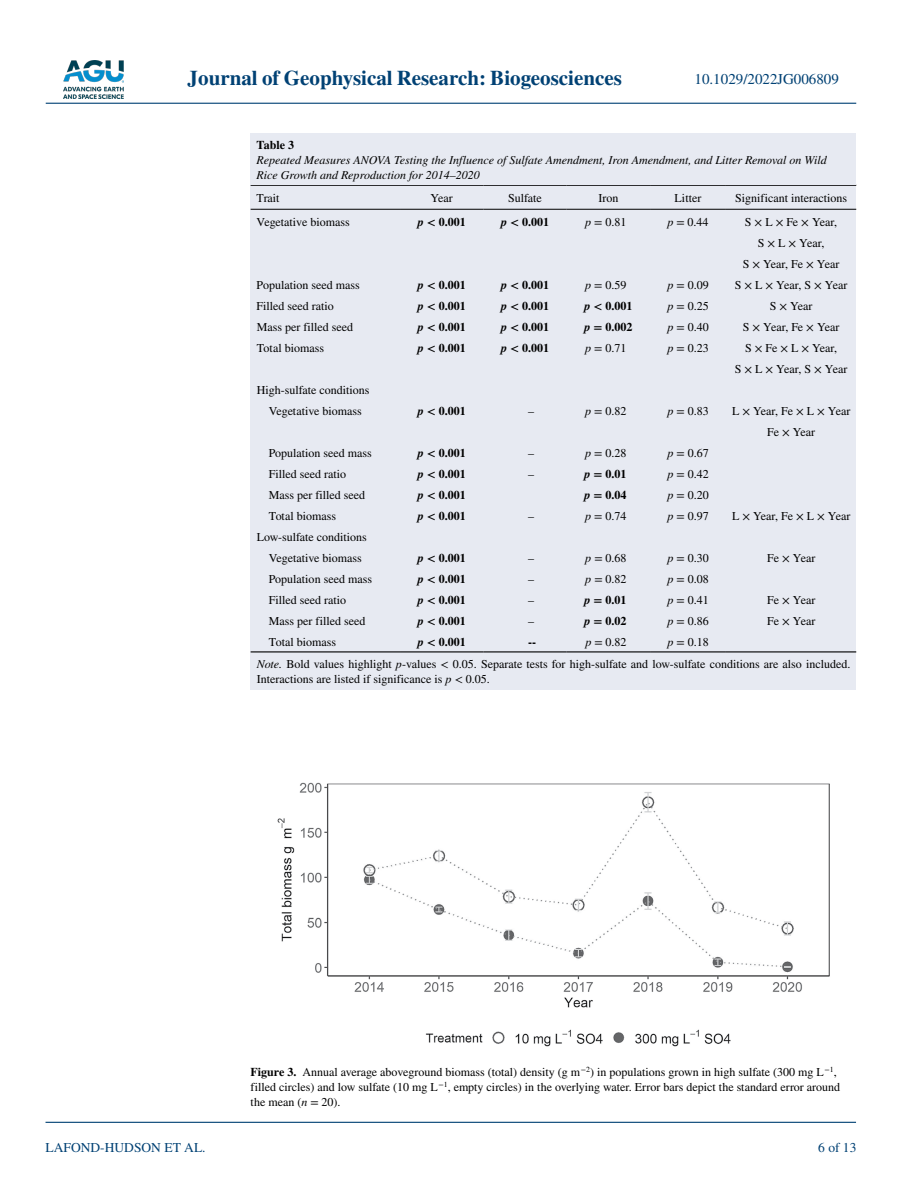
<style>
.page{position:relative;width:902px;height:1183px;background:#fff}
.page>*{position:absolute;margin:0;border:0;box-sizing:border-box;transform-origin:0 0}
.t1{font:700 21px "STIX";color:#004174}
.t2{font:15px "STIX";color:#004174}
.t3{font:13.5px "STIX";color:#004174}
.t4{font:12px/21px "STIX";color:#000;text-align:center}
.t5{font:700 12px "STIX";color:#000}
.t6{font:italic 12px/15px "STIX";color:#000}
.s1{font-style:italic}
.s2{font-weight:700}
</style>
<div class="page">
<img style="left:63px;top:60px;width:60px;height:39px">
<hr style="left:46px;top:103px;width:810px;height:1px;background:#004174">
<hr style="left:45px;top:1121px;width:810px;height:1px;background:#004174">
<div style="left:250px;top:185px;width:606px;height:504px;background:#e7eaf2"></div>
<hr style="left:250px;top:185px;width:150px;height:1px;background:#000">
<hr style="left:250px;top:209px;width:150px;height:1px;background:#000">
<hr style="left:400px;top:185px;width:83px;height:1px;background:#000">
<hr style="left:400px;top:209px;width:83px;height:1px;background:#000">
<hr style="left:483px;top:185px;width:83px;height:1px;background:#000">
<hr style="left:483px;top:209px;width:83px;height:1px;background:#000">
<hr style="left:566px;top:185px;width:84px;height:1px;background:#000">
<hr style="left:566px;top:209px;width:84px;height:1px;background:#000">
<hr style="left:650px;top:185px;width:75px;height:1px;background:#000">
<hr style="left:650px;top:209px;width:75px;height:1px;background:#000">
<hr style="left:725px;top:185px;width:131px;height:1px;background:#000">
<hr style="left:725px;top:209px;width:131px;height:1px;background:#000">
<hr style="left:250px;top:651px;width:150px;height:1px;background:#000">
<hr style="left:400px;top:651px;width:83px;height:1px;background:#000">
<hr style="left:483px;top:651px;width:83px;height:1px;background:#000">
<hr style="left:566px;top:651px;width:84px;height:1px;background:#000">
<hr style="left:650px;top:651px;width:75px;height:1px;background:#000">
<hr style="left:725px;top:651px;width:131px;height:1px;background:#000">
<div style="left:250px;top:134px;width:606px;height:51px;background:#e7eaf2"></div>
<img style="left:277px;top:782px;width:553px;height:265px">
<h1 class="t1" style="left:188px;top:66px;width:435px">Journal of Geophysical Research: Biogeosciences</h1>
<p class="t2" style="left:694px;top:69px;width:146px">10.1029/2022JG006809</p>
<p class="t5" style="left:256px;top:137px;width:39px">Table 3</p>
<p class="t6" style="left:256px;top:152px;width:571px">Repeated Measures ANOVA Testing the Influence of Sulfate Amendment, Iron Amendment, and Litter Removal on Wild<br>Rice Growth and Reproduction for 2014–2020</p>
<p class="t4" style="left:256px;top:188px;width:25px">Trait</p>
<p class="t4" style="left:430px;top:188px;width:24px">Year</p>
<p class="t4" style="left:508px;top:188px;width:35px">Sulfate</p>
<p class="t4" style="left:598px;top:188px;width:21px">Iron</p>
<p class="t4" style="left:674px;top:188px;width:28px">Litter</p>
<p class="t4" style="left:735px;top:188px;width:113px">Significant interactions</p>
<p class="t4" style="left:256px;top:212px;width:95px">Vegetative biomass</p>
<p class="t5" style="left:417px;top:214px;width:49px"><span class="s1">p</span> &lt; 0.001</p>
<p class="t5" style="left:501px;top:214px;width:49px"><span class="s1">p</span> &lt; 0.001</p>
<p class="t4" style="left:585px;top:212px;width:43px"><span class="s1">p</span> = 0.81</p>
<p class="t4" style="left:667px;top:212px;width:43px"><span class="s1">p</span> = 0.44</p>
<p class="t4" style="left:742px;top:212px;width:98px">S × L × Fe × Year,<br>S × L × Year,<br>S × Year, Fe × Year</p>
<p class="t4" style="left:256px;top:275px;width:105px">Population seed mass</p>
<p class="t5" style="left:417px;top:277px;width:49px"><span class="s1">p</span> &lt; 0.001</p>
<p class="t5" style="left:501px;top:277px;width:49px"><span class="s1">p</span> &lt; 0.001</p>
<p class="t4" style="left:585px;top:275px;width:43px"><span class="s1">p</span> = 0.59</p>
<p class="t4" style="left:667px;top:275px;width:43px"><span class="s1">p</span> = 0.09</p>
<p class="t4" style="left:734px;top:275px;width:114px">S × L × Year, S × Year</p>
<p class="t4" style="left:256px;top:296px;width:79px">Filled seed ratio</p>
<p class="t5" style="left:417px;top:298px;width:49px"><span class="s1">p</span> &lt; 0.001</p>
<p class="t5" style="left:501px;top:298px;width:49px"><span class="s1">p</span> &lt; 0.001</p>
<p class="t5" style="left:584px;top:298px;width:49px"><span class="s1">p</span> &lt; 0.001</p>
<p class="t4" style="left:667px;top:296px;width:43px"><span class="s1">p</span> = 0.25</p>
<p class="t4" style="left:769px;top:296px;width:44px">S × Year</p>
<p class="t4" style="left:257px;top:317px;width:98px">Mass per filled seed</p>
<p class="t5" style="left:417px;top:319px;width:49px"><span class="s1">p</span> &lt; 0.001</p>
<p class="t5" style="left:501px;top:319px;width:49px"><span class="s1">p</span> &lt; 0.001</p>
<p class="t5" style="left:584px;top:319px;width:49px"><span class="s1">p</span> = 0.002</p>
<p class="t4" style="left:667px;top:317px;width:43px"><span class="s1">p</span> = 0.40</p>
<p class="t4" style="left:742px;top:317px;width:98px">S × Year, Fe × Year</p>
<p class="t4" style="left:257px;top:338px;width:69px">Total biomass</p>
<p class="t5" style="left:417px;top:340px;width:49px"><span class="s1">p</span> &lt; 0.001</p>
<p class="t5" style="left:501px;top:340px;width:49px"><span class="s1">p</span> &lt; 0.001</p>
<p class="t4" style="left:585px;top:338px;width:43px"><span class="s1">p</span> = 0.71</p>
<p class="t4" style="left:667px;top:338px;width:43px"><span class="s1">p</span> = 0.23</p>
<p class="t4" style="left:734px;top:338px;width:114px">S × Fe × L × Year,<br>S × L × Year, S × Year</p>
<p class="t4" style="left:257px;top:380px;width:114px">High-sulfate conditions<br>Vegetative biomass</p>
<p class="t5" style="left:418px;top:403px;width:49px"><span class="s1">p</span> &lt; 0.001</p>
<p class="t4" style="left:585px;top:401px;width:43px"><span class="s1">p</span> = 0.82</p>
<p class="t4" style="left:667px;top:401px;width:43px"><span class="s1">p</span> = 0.83</p>
<p class="t4" style="left:732px;top:401px;width:120px">L × Year, Fe × L × Year<br>Fe × Year</p>
<p class="t4" style="left:269px;top:443px;width:105px">Population seed mass</p>
<p class="t5" style="left:418px;top:445px;width:49px"><span class="s1">p</span> &lt; 0.001</p>
<p class="t4" style="left:585px;top:443px;width:43px"><span class="s1">p</span> = 0.28</p>
<p class="t4" style="left:667px;top:443px;width:43px"><span class="s1">p</span> = 0.67</p>
<p class="t4" style="left:269px;top:464px;width:79px">Filled seed ratio</p>
<p class="t5" style="left:418px;top:466px;width:49px"><span class="s1">p</span> &lt; 0.001</p>
<p class="t5" style="left:584px;top:466px;width:43px"><span class="s1">p</span> = 0.01</p>
<p class="t4" style="left:667px;top:464px;width:43px"><span class="s1">p</span> = 0.42</p>
<p class="t4" style="left:269px;top:485px;width:98px">Mass per filled seed</p>
<p class="t5" style="left:418px;top:487px;width:49px"><span class="s1">p</span> &lt; 0.001</p>
<p class="t5" style="left:584px;top:487px;width:43px"><span class="s1">p</span> = 0.04</p>
<p class="t4" style="left:667px;top:485px;width:43px"><span class="s1">p</span> = 0.20</p>
<p class="t4" style="left:269px;top:506px;width:69px">Total biomass</p>
<p class="t5" style="left:418px;top:508px;width:49px"><span class="s1">p</span> &lt; 0.001</p>
<p class="t4" style="left:585px;top:506px;width:43px"><span class="s1">p</span> = 0.74</p>
<p class="t4" style="left:667px;top:506px;width:43px"><span class="s1">p</span> = 0.97</p>
<p class="t4" style="left:732px;top:506px;width:120px">L × Year, Fe × L × Year</p>
<p class="t4" style="left:257px;top:527px;width:112px">Low-sulfate conditions<br>Vegetative biomass</p>
<p class="t5" style="left:418px;top:550px;width:49px"><span class="s1">p</span> &lt; 0.001</p>
<p class="t4" style="left:585px;top:548px;width:43px"><span class="s1">p</span> = 0.68</p>
<p class="t4" style="left:667px;top:548px;width:43px"><span class="s1">p</span> = 0.30</p>
<p class="t4" style="left:767px;top:548px;width:50px">Fe × Year</p>
<p class="t4" style="left:269px;top:569px;width:105px">Population seed mass</p>
<p class="t5" style="left:418px;top:571px;width:49px"><span class="s1">p</span> &lt; 0.001</p>
<p class="t4" style="left:585px;top:569px;width:43px"><span class="s1">p</span> = 0.82</p>
<p class="t4" style="left:667px;top:569px;width:43px"><span class="s1">p</span> = 0.08</p>
<p class="t4" style="left:269px;top:590px;width:79px">Filled seed ratio</p>
<p class="t5" style="left:418px;top:592px;width:49px"><span class="s1">p</span> &lt; 0.001</p>
<p class="t5" style="left:584px;top:592px;width:43px"><span class="s1">p</span> = 0.01</p>
<p class="t4" style="left:667px;top:590px;width:43px"><span class="s1">p</span> = 0.41</p>
<p class="t4" style="left:767px;top:590px;width:50px">Fe × Year</p>
<p class="t4" style="left:269px;top:611px;width:98px">Mass per filled seed</p>
<p class="t5" style="left:418px;top:613px;width:49px"><span class="s1">p</span> &lt; 0.001</p>
<p class="t5" style="left:584px;top:613px;width:43px"><span class="s1">p</span> = 0.02</p>
<p class="t4" style="left:667px;top:611px;width:43px"><span class="s1">p</span> = 0.86</p>
<p class="t4" style="left:767px;top:611px;width:50px">Fe × Year</p>
<p class="t4" style="left:269px;top:632px;width:69px">Total biomass</p>
<p class="t5" style="left:418px;top:634px;width:49px"><span class="s1">p</span> &lt; 0.001</p>
<p class="t5" style="left:528px;top:634px;width:9px">--</p>
<p class="t4" style="left:585px;top:632px;width:43px"><span class="s1">p</span> = 0.82</p>
<p class="t4" style="left:257px;top:631px;width:595px;line-height:22.5px;text-align:left;text-indent:410px"><span class="s1">p</span> = 0.18<br><span class="s1">Note.</span> Bold values highlight <span class="s1">p</span>-values &lt; 0.05. Separate tests for high-sulfate and low-sulfate conditions are also included.</p>
<p class="t4" style="left:257px;top:669px;width:234px">Interactions are listed if significance is <span class="s1">p</span> &lt; 0.05.</p>
<p class="t3" style="left:45px;top:1138px;width:162px">LAFOND-HUDSON ET AL.</p>
<p class="t4" style="left:250px;top:1065px;width:591px;line-height:15px;text-align:left"><span class="s2">Figure 3.</span> Annual average aboveground biomass (total) density (g m<sup>−2</sup>) in populations grown in high sulfate (300 mg L<sup>−1</sup>, filled circles) and low sulfate (10 mg L<sup>−1</sup>, empty circles) in the overlying water. Error bars depict the standard error around the mean (<span class="s1">n</span> = 20).</p>
<p class="t3" style="left:818px;top:1138px;width:40px">6 of 13</p>
</div>
